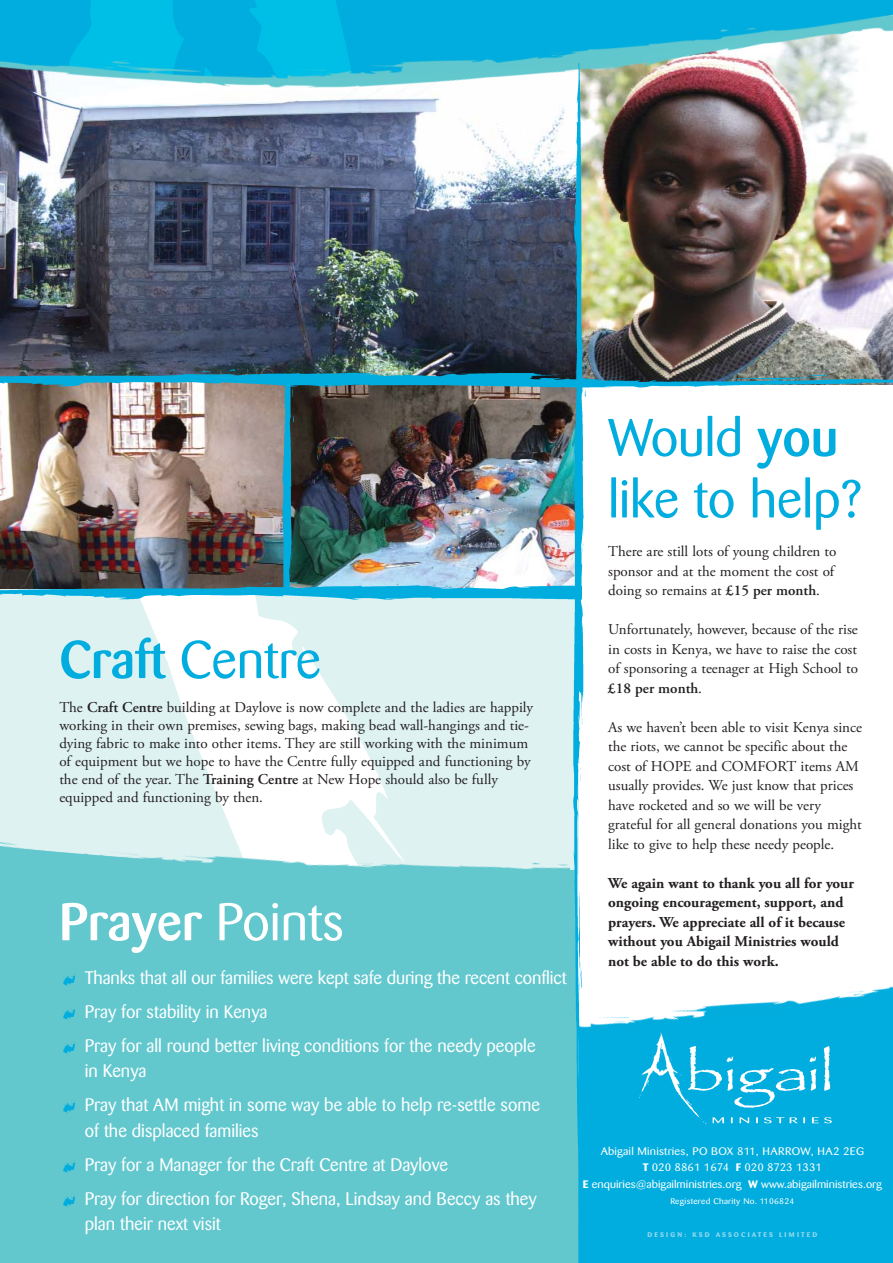
<style>
.page{position:relative;width:893px;height:1263px;background:#fff}
.page>*{position:absolute;margin:0;border:0;box-sizing:border-box;transform-origin:0 0}
.t1{font:52.5px/61.5px "Barmeno";color:#00adde}
.t2{font:500 52.5px "Barmeno";color:#fff}
.t3{font:18px/34px "Barmeno";color:#fff}
.t4{font:15px/19.5px "Adobe Garamond Pro";color:#231f20}
.t5{font:700 15px/19.5px "Adobe Garamond Pro";color:#231f20}
.t6{font:10.8px/16.5px "Barmeno";color:#fff;text-align:center;scale:1.11 1}
.t7{font:8.1px "Barmeno";letter-spacing:.025em;color:#fff;scale:1.11 1}
.t8{font:700 6.75px "Barmeno";letter-spacing:.29em;color:#90d7ef;scale:1.11 1}
.s1{font-weight:500}
.s2{font-weight:600}
.s3{font-weight:400}
.s4{font-weight:700}
</style>
<div class="page">
<img style="left:587px;top:96px;width:305px;height:267px">
<img style="left:0;top:96px;width:570px;height:267px">
<div style="left:0;top:896px;width:570px;height:367px;background:#62c8ce"></div>
<img style="left:60px;top:1193px;width:17px;height:16px">
<img style="left:60px;top:1159px;width:17px;height:16px">
<img style="left:60px;top:1100px;width:17px;height:16px">
<img style="left:60px;top:1040px;width:17px;height:16px">
<img style="left:60px;top:1006px;width:17px;height:16px">
<img style="left:60px;top:972px;width:17px;height:16px">
<img style="left:0;top:834px;width:570px;height:62px">
<div style="left:587px;top:1049px;width:305px;height:214px;background:#00adde"></div>
<img style="left:587px;top:986px;width:305px;height:63px">
<img style="left:0;top:0;width:892px;height:96px">
<img style="left:0;top:392px;width:271px;height:185px">
<img style="left:295px;top:392px;width:275px;height:185px">
<img style="left:0;top:577px;width:570px;height:24px">
<img style="left:0;top:363px;width:892px;height:29px">
<img style="left:271px;top:382px;width:24px;height:212px">
<img style="left:570px;top:63px;width:17px;height:1200px">
<img style="left:635px;top:1017px;width:199px;height:118px">
<h1 class="t1" style="left:59px;top:633px;width:263px"><span class="s1">Craft</span> Centre</h1>
<p class="t4" style="left:59px;top:699px;width:475px;line-height:18px">The <span class="s2">Craft Centre</span> building at Daylove is now complete and the ladies are happily working in their own premises, sewing bags, making bead wall-hangings and tie&shy;dying fabric to make into other items. They are still working with the minimum of equipment but we hope to have the Centre fully equipped and functioning by the end of the year. The <span class="s2">Training Centre</span> at New Hope should also be fully equipped and functioning by then.</p>
<h1 class="t2" style="left:59px;top:900px;width:286px">Prayer <span class="s3">Points</span></h1>
<p class="t3" style="left:85px;top:962px;width:483px">Thanks that all our families were kept safe during the recent conflict<br>Pray for stability in Kenya<br>Pray for all round better living conditions for the needy people</p>
<p class="t3" style="left:85px;top:1056px;width:456px">in Kenya<br>Pray that AM might in some way be able to help re-settle some</p>
<p class="t3" style="left:85px;top:1115px;width:453px">of the displaced families<br>Pray for a Manager for the Craft Centre at Daylove<br>Pray for direction for Roger, Shena, Lindsay and Beccy as they</p>
<p class="t3" style="left:85px;top:1209px;width:137px">plan their next visit</p>
<h1 class="t1" style="left:608px;top:411px;width:256px">Would <span class="s1">you </span>like to help?</h1>
<p class="t4" style="left:608px;top:543px;width:230px">There are still lots of young children to sponsor and at the moment the cost of doing so remains at <span class="s2">£15 per month</span>.</p>
<p class="t4" style="left:608px;top:621px;width:251px;text-align:justify">Unfortunately, however, because of the rise in costs in Kenya, we have to raise the cost of sponsoring a teenager at High School to <span class="s2">£18 per month</span>.</p>
<p class="t4" style="left:608px;top:719px;width:255px">As we haven’t been able to visit Kenya since the riots, we cannot be specific about the cost of HOPE and COMFORT items AM usually provides. We just know that prices have rocketed and so we will be very grateful for all general donations you might like to give to help these needy people.</p>
<p class="t5" style="left:608px;top:875px;width:247px">We again want to thank you all for your ongoing encouragement, support, and prayers. We appreciate all of it because without you Abigail Ministries would not be able to do this work.</p>
<p class="t6" style="left:582px;top:1144px;width:271px">Abigail Ministries, PO BOX 811, HARROW, HA2 2EG<br><span class="s4">T</span> 020 8861 1674 <span class="s4">F</span> 020 8723 1331<br><span class="s4">E</span> enquiries@abigailministries.org <span class="s4">W</span> www.abigailministries.org</p>
<p class="t7" style="left:670px;top:1198px;width:113px">Registered Charity No. 1106824</p>
<p class="t8" style="left:647px;top:1232px;width:155px">DESIGN: KSD ASSOCIATES LIMITED</p>
</div>
